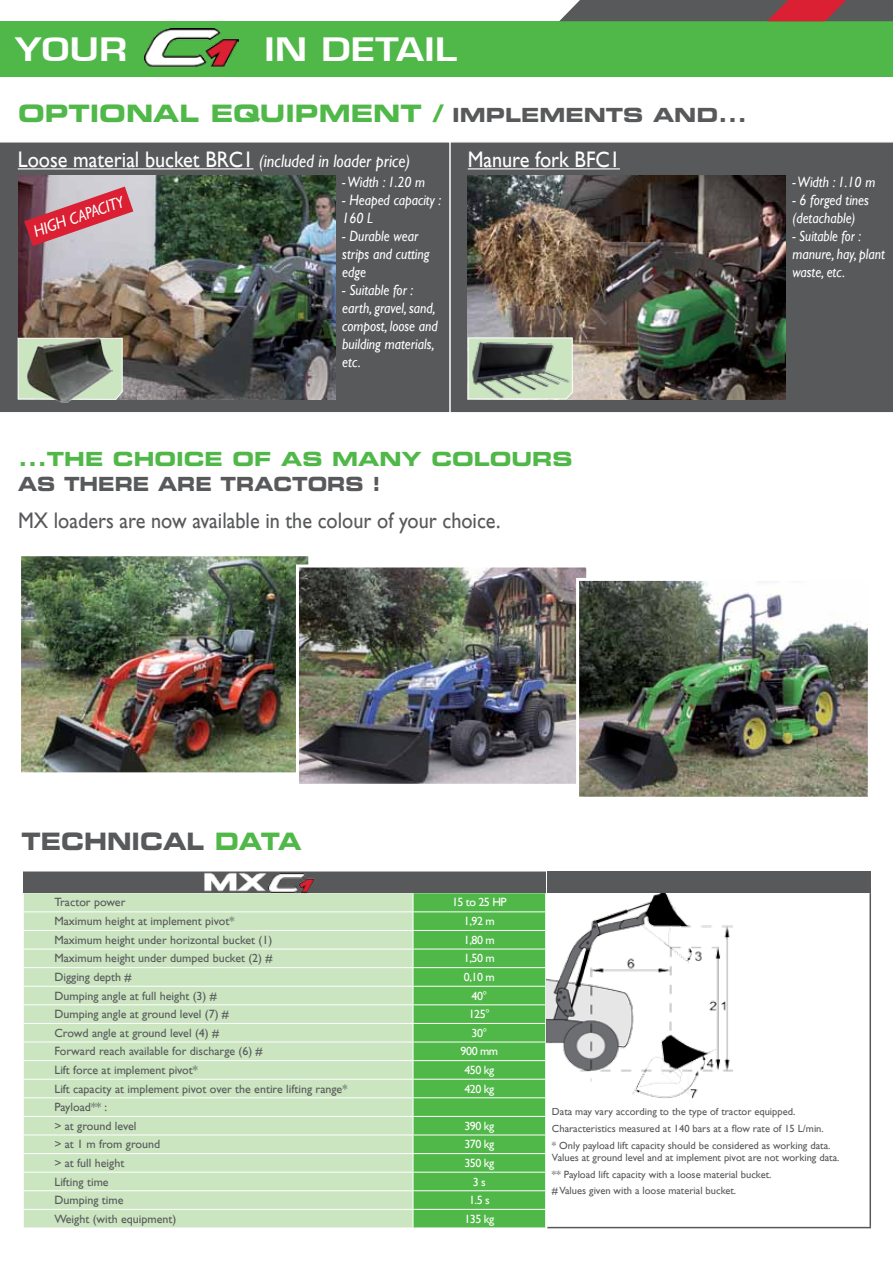
<style>
.page{position:relative;width:893px;height:1263px;background:#fff}
.page>*{position:absolute;margin:0;border:0;box-sizing:border-box;transform-origin:0 0}
.t1{font:600 31.5px "Eurostile LT Std";color:#fff;scale:1.25 1}
.t2{font:24px "Eurostile LT Std Bold Ex 2";color:#50b848}
.t3{font:24px "Eurostile LT Std Bold Ex 2";color:#58595b;scale:.9 1}
.t4{font:22.5px "Gill Sans Std";color:#fff;scale:.9 1}
.t5{font:22.5px "Gill Sans Std";color:#58595b;scale:.9 1}
.t6{font:19.5px "Eurostile LT Std Bold Ex 2";color:#50b848}
.t7{font:19.5px "Eurostile LT Std Bold Ex 2";color:#58595b;scale:.9 1}
.t8{font:italic 16.5px "Gill Sans Std";color:#fff;scale:.9 1}
.t9{font:italic 15px/18px "Gill Sans Std";color:#fff;scale:.9 1}
.t10{font:italic 15px/18px "Gill Sans Std";color:#fff;scale:.87 1}
.t11{font:12px/18.6px "Gill Sans Std";color:#58595b}
.t12{font:12px "Gill Sans Std";letter-spacing:-.04em;color:#fff}
.t13{font:10.5px/16.6px "Gill Sans Std";color:#58595b}
.s1{font-size:19.5px;color:#58595b}
.s2{font-style:italic;font-size:18px}
.s3{color:#50b848}
</style>
<div class="page">
<div style="left:0;top:21px;width:893px;height:56px;background:#50b848"></div>
<div style="left:451px;top:142px;width:442px;height:270px;background:#58595b"></div>
<div style="left:23px;top:871px;width:523px;height:22px;background:#58595b"></div>
<div style="left:24px;top:893px;width:389px;height:334px;background:#cbe5c1"></div>
<hr style="left:23px;top:911px;width:390px;height:1px;background:#fff">
<hr style="left:23px;top:930px;width:390px;height:1px;background:#fff">
<hr style="left:23px;top:949px;width:390px;height:1px;background:#fff">
<hr style="left:23px;top:967px;width:390px;height:1px;background:#fff">
<hr style="left:23px;top:986px;width:390px;height:1px;background:#fff">
<hr style="left:23px;top:1004px;width:390px;height:1px;background:#fff">
<hr style="left:23px;top:1023px;width:390px;height:1px;background:#fff">
<hr style="left:23px;top:1042px;width:390px;height:1px;background:#fff">
<hr style="left:23px;top:1060px;width:390px;height:1px;background:#fff">
<hr style="left:23px;top:1079px;width:390px;height:1px;background:#fff">
<hr style="left:23px;top:1097px;width:390px;height:1px;background:#fff">
<hr style="left:23px;top:1116px;width:390px;height:1px;background:#fff">
<hr style="left:23px;top:1134px;width:390px;height:1px;background:#fff">
<hr style="left:23px;top:1153px;width:390px;height:1px;background:#fff">
<hr style="left:23px;top:1172px;width:390px;height:1px;background:#fff">
<hr style="left:23px;top:1190px;width:390px;height:1px;background:#fff">
<hr style="left:23px;top:1209px;width:390px;height:1px;background:#fff">
<svg style="left:413px;top:893px;width:132px;height:335px;background:#61be59"></svg>
<div style="left:547px;top:871px;width:324px;height:22px;background:#58595b"></div>
<svg style="left:559px;top:0;width:334px;height:21px;background:#735459"></svg>
<div style="left:0;top:142px;width:451px;height:270px;background:#58595b"></div>
<hr style="left:18px;top:168px;width:235px;height:1px;background:#fff">
<hr style="left:468px;top:168px;width:152px;height:1px;background:#fff">
<img style="left:144px;top:29px;width:94px;height:38px">
<img style="left:268px;top:873px;width:47px;height:20px">
<img style="left:22px;top:557px;width:285px;height:214px">
<div style="left:18px;top:553px;width:293px;height:222px;border:3px solid #fff"></div>
<img style="left:300px;top:568px;width:285px;height:215px">
<div style="left:296px;top:564px;width:293px;height:223px;border:3px solid #fff"></div>
<img style="left:18px;top:175px;width:317px;height:224px">
<svg style="left:24px;top:187px;width:109px;height:59px;background:#c46e7a"></svg>
<img style="left:468px;top:175px;width:317px;height:224px">
<img style="left:580px;top:582px;width:287px;height:214px">
<div style="left:576px;top:578px;width:295px;height:222px;border:3px solid #fff"></div>
<svg style="left:467px;top:337px;width:106px;height:63px;background:#8b9887"></svg>
<img style="left:546px;top:893px;width:187px;height:206px">
<hr style="left:869px;top:893px;width:2px;height:334px;background:#58595b">
<hr style="left:547px;top:1227px;width:324px;height:1px;background:#58595b">
<svg style="left:17px;top:338px;width:106px;height:62px"></svg>
<img style="left:200px;top:871px;width:66px;height:26px">
<img style="left:24px;top:338px;width:89px;height:64px">
<h1 class="t1" style="left:15px;top:29px;width:92px">YOUR</h1>
<h1 class="t1" style="left:264px;top:29px;width:156px">IN DETAIL</h1>
<h2 class="t2" style="left:18px;top:96px;width:730px">OPTIONAL EQUIPMENT / <span class="s1">IMPLEMENTS AND...</span></h2>
<h3 class="t4" style="left:18px;top:147px;width:438px">Loose material bucket BRC1 <span class="s2">(included in loader price)</span></h3>
<p class="t9" style="left:342px;top:173px;width:94px">- Width : 1.20 m</p>
<p class="t9" style="left:342px;top:191px;width:111px">- Heaped capacity :<br>160 L</p>
<p class="t9" style="left:342px;top:227px;width:98px">- Durable wear strips and cutting edge</p>
<p class="t9" style="left:342px;top:281px;width:108px">- Suitable for : earth, gravel, sand, compost, loose and building materials, etc.</p>
<h3 class="t8" style="left:31px;top:223px;width:106px;rotate:-19deg">HIGH CAPACITY</h3>
<h3 class="t4" style="left:468px;top:147px;width:171px">Manure fork BFC1</h3>
<h3 class="t6" style="left:18px;top:445px;width:556px">...THE CHOICE OF AS MANY COLOURS</h3>
<h3 class="t7" style="left:18px;top:470px;width:405px">AS THERE ARE TRACTORS !</h3>
<h3 class="t5" style="left:18px;top:507px;width:537px">MX loaders are now available in the colour of your choice.</h3>
<p class="t9" style="left:792px;top:173px;width:94px">- Width : 1.10 m</p>
<p class="t9" style="left:792px;top:191px;width:87px">- 6 forged tines (detachable)</p>
<p class="t10" style="left:792px;top:227px;width:108px">- Suitable for : manure, hay, plant waste, etc.</p>
<h2 class="t3" style="left:22px;top:824px;width:313px">TECHNICAL <span class="s3">DATA</span></h2>
<p class="t11" style="left:54px;top:893px;width:72px">Tractor power</p>
<p class="t12" style="left:452px;top:895px;width:56px">15 to 25 HP</p>
<p class="t11" style="left:54px;top:912px;width:181px">Maximum height at implement pivot*</p>
<p class="t12" style="left:464px;top:914px;width:32px">1,92 m</p>
<p class="t11" style="left:54px;top:930px;width:219px">Maximum height under horizontal bucket (1)</p>
<p class="t12" style="left:464px;top:933px;width:32px">1,80 m</p>
<p class="t11" style="left:54px;top:949px;width:220px">Maximum height under dumped bucket (2) #</p>
<p class="t12" style="left:464px;top:951px;width:32px">1,50 m</p>
<p class="t11" style="left:54px;top:968px;width:79px">Digging depth #</p>
<p class="t12" style="left:464px;top:970px;width:32px">0,10 m</p>
<p class="t11" style="left:54px;top:986px;width:164px">Dumping angle at full height (3) #</p>
<p class="t12" style="left:471px;top:989px;width:17px">40°</p>
<p class="t11" style="left:54px;top:1005px;width:176px">Dumping angle at ground level (7) #</p>
<p class="t12" style="left:469px;top:1007px;width:23px">125°</p>
<p class="t11" style="left:54px;top:1023px;width:166px">Crowd angle at ground level (4) #</p>
<p class="t12" style="left:471px;top:1026px;width:17px">30°</p>
<p class="t11" style="left:54px;top:1042px;width:210px">Forward reach available for discharge (6) #</p>
<p class="t12" style="left:461px;top:1044px;width:39px">900 mm</p>
<p class="t11" style="left:54px;top:1061px;width:145px">Lift force at implement pivot*</p>
<p class="t12" style="left:464px;top:1063px;width:31px">450 kg</p>
<p class="t11" style="left:54px;top:1079px;width:294px">Lift capacity at implement pivot over the entire lifting range*</p>
<p class="t12" style="left:464px;top:1081px;width:31px">420 kg</p>
<p class="t11" style="left:54px;top:1098px;width:84px">Payload** :<br>&gt; at ground level</p>
<p class="t12" style="left:464px;top:1119px;width:31px">390 kg</p>
<p class="t11" style="left:54px;top:1135px;width:107px">&gt; at 1 m from ground</p>
<p class="t12" style="left:464px;top:1137px;width:31px">370 kg</p>
<p class="t11" style="left:54px;top:1154px;width:71px">&gt; at full height</p>
<p class="t12" style="left:464px;top:1156px;width:31px">350 kg</p>
<p class="t11" style="left:54px;top:1172px;width:56px">Lifting time</p>
<p class="t12" style="left:473px;top:1174px;width:14px">3 s</p>
<p class="t11" style="left:54px;top:1191px;width:70px">Dumping time</p>
<p class="t12" style="left:469px;top:1193px;width:22px">1.5 s</p>
<p class="t11" style="left:54px;top:1209px;width:123px">Weight (with equipment)</p>
<p class="t12" style="left:464px;top:1212px;width:31px">135 kg</p>
<p class="t13" style="left:552px;top:1104px;width:280px">Data may vary according to the type of tractor equipped.<br>Characteristics measured at 140 bars at a flow rate of 15 L/min. * Only payload lift capacity should be considered as working data.</p>
<p class="t13" style="left:552px;top:1149px;width:289px">Values at ground level and at implement pivot are not working data. ** Payload lift capacity with a loose material bucket.<br># Values given with a loose material bucket.</p>
</div>
